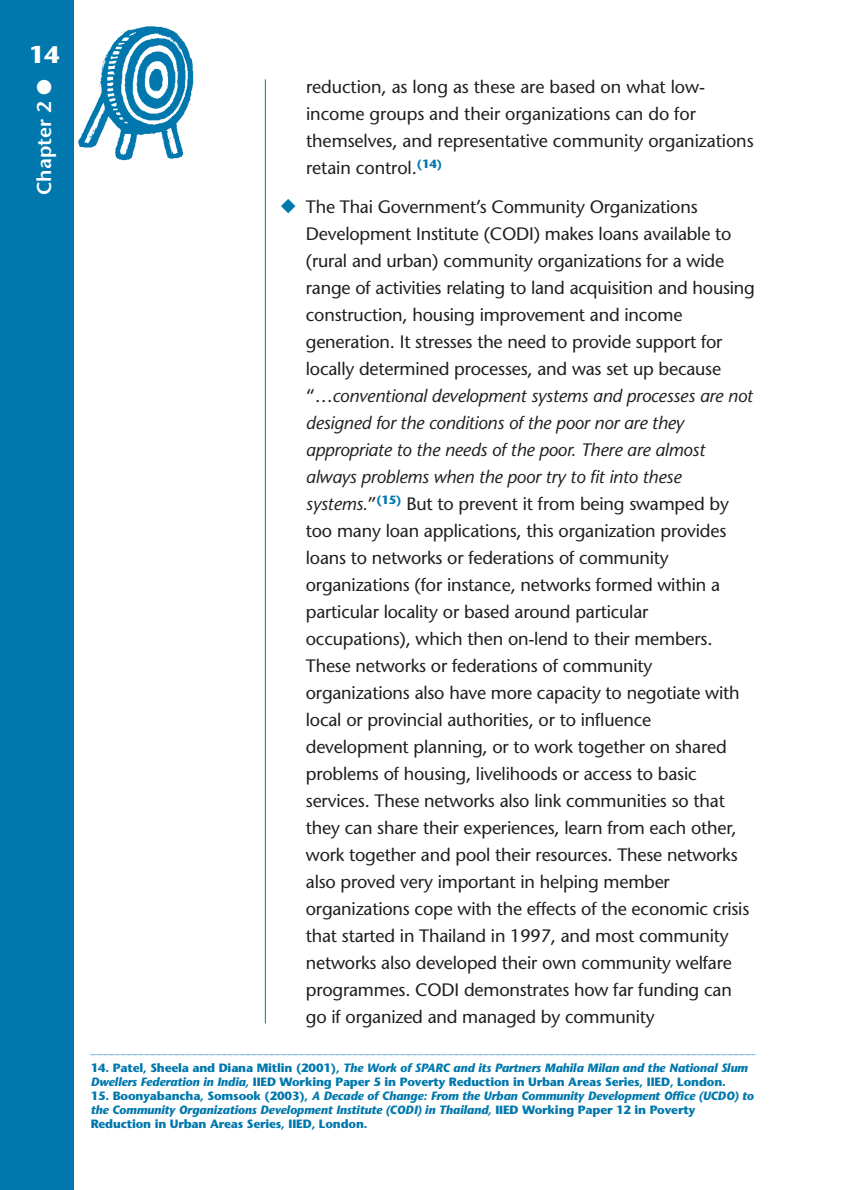
<style>
.page{position:relative;width:842px;height:1190px;background:#fff}
.page>*{position:absolute;margin:0;border:0;box-sizing:border-box;transform-origin:0 0}
.t1{font:700 24px "Stone Sans";color:#fff}
.t2{font:600 20px "Stone Sans";color:#fff}
.t3{font:18px/27px "Stone Sans";letter-spacing:-.01em;color:#231f1f}
.t4{font:italic 700 12px/14px "Stone Sans";letter-spacing:-.015em;color:#0078ad}
.t5{font:700 12px/14px "Stone Sans";letter-spacing:-.015em;color:#0078ad}
.s1{color:#0078ad}
.s2{font-style:italic}
.s3{font-style:normal}
</style>
<div class="page">
<div style="left:0;top:0;width:74px;height:1190px;background:#0078ad"></div>
<hr style="left:265px;top:79px;width:1px;height:945px;background:#0078ad">
<img style="left:77px;top:26px;width:117px;height:135px">
<svg style="left:91px;top:1054px;width:666px;height:1px"></svg>
<h1 class="t1" style="left:29px;top:45px;width:32px">14</h1>
<p class="t2" style="left:36px;top:195px;width:117px;rotate:-90deg">Chapter 2 ●</p>
<p class="t3" style="left:306px;top:75px;width:449px">reduction, as long as these are based on what low&shy;income groups and their organizations can do for themselves, and representative community organizations retain control.<sup>(14)</sup></p>
<p class="t3" style="left:306px;top:195px;width:451px;text-indent:-25px"><span class="s1">◆</span> The Thai Government’s Community Organizations Development Institute (CODI) makes loans available to (rural and urban) community organizations for a wide range of activities relating to land acquisition and housing construction, housing improvement and income generation. It stresses the need to provide support for locally determined processes, and was set up because “…<span class="s2">conventional development systems and processes are not designed for the conditions of the poor nor are they appropriate to the needs of the poor. There are almost always problems when the poor try to fit into these systems.</span>”<sup>(15)</sup> But to prevent it from being swamped by too many loan applications, this organization provides loans to networks or federations of community organizations (for instance, networks formed within a particular locality or based around particular occupations), which then on-lend to their members.<br>These networks or federations of community organizations also have more capacity to negotiate with local or provincial authorities, or to influence development planning, or to work together on shared problems of housing, livelihoods or access to basic services. These networks also link communities so that they can share their experiences, learn from each other, work together and pool their resources. These networks also proved very important in helping member organizations cope with the effects of the economic crisis that started in Thailand in 1997, and most community networks also developed their own community welfare programmes. CODI demonstrates how far funding can go if organized and managed by community</p>
<p class="t5" style="left:91px;top:1062px;width:659px">14. Patel, Sheela and Diana Mitlin (2001), <span class="s2">The Work of SPARC and its Partners Mahila Milan and the National Slum<br>Dwellers Federation in India,</span> IIED Working Paper 5 in Poverty Reduction in Urban Areas Series, IIED, London.</p>
<p class="t4" style="left:91px;top:1090px;width:665px"><span class="s3">15. Boonyabancha, Somsook (2003),</span> A Decade of Change: From the Urban Community Development Office (UCDO) to the Community Organizations Development Institute (CODI) in Thailand, <span class="s3">IIED Working Paper 12 in Poverty<br>Reduction in Urban Areas Series, IIED, London.</span></p>
</div>
